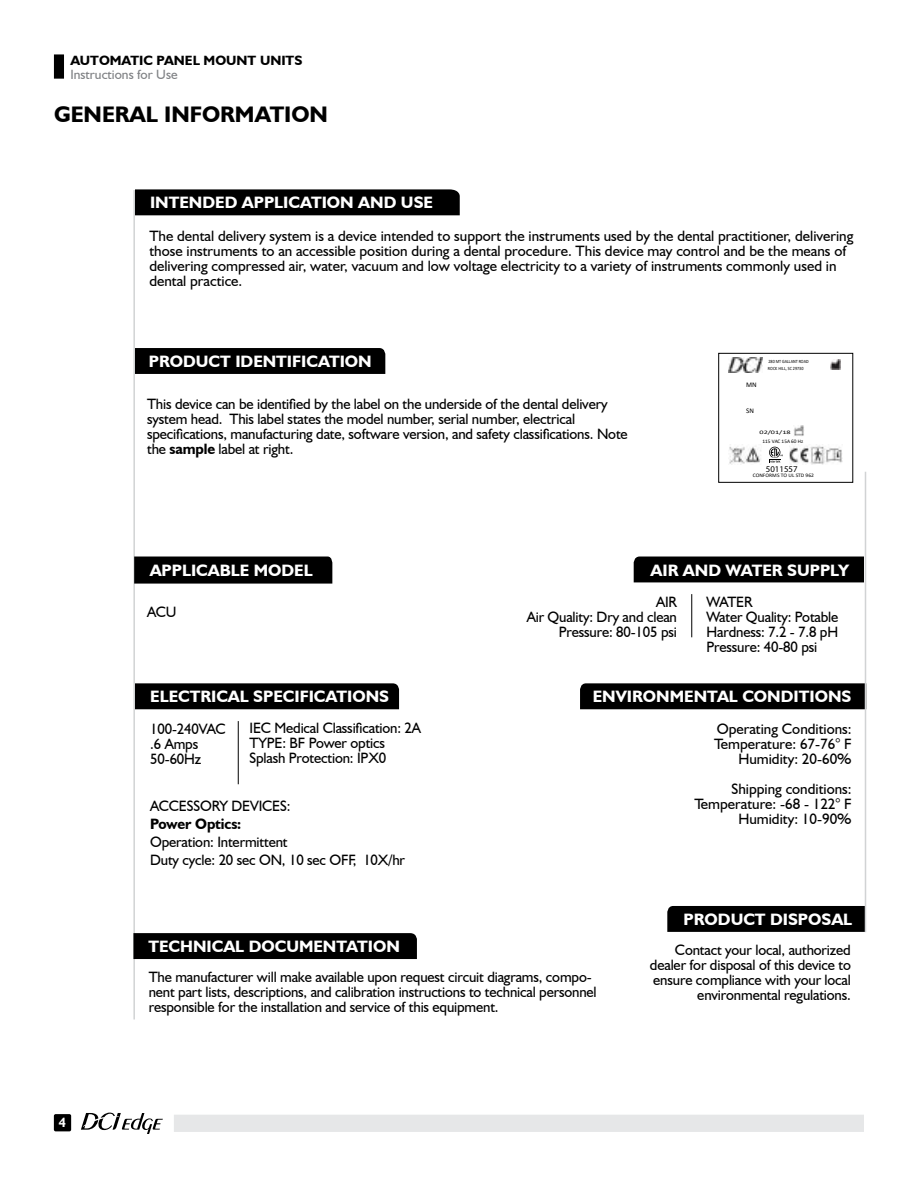
<style>
.page{position:relative;width:918px;height:1188px;background:#fff}
.page>*{position:absolute;margin:0;border:0;box-sizing:border-box;transform-origin:0 0}
.t1{font:700 22.5px "Humanist 521 BT";color:#000}
.t2{font:700 16.5px "Humanist 521 BT";color:#fff}
.t3{font:15px/15px "Humanist 521 BT";letter-spacing:-.01em;color:#000}
.t4{font:700 15px "Humanist 521 BT";letter-spacing:-.01em;color:#000}
.t5{font:700 13.5px "Humanist 521 BT";color:#000}
.t6{font:13.5px "Humanist 521 BT";color:#808285}
.t7{font:700 13.2px "Humanist 521 BT";color:#fff}
.t8{font:8.85px "Myriad Pro";color:#000}
.t9{font:7.05px "Calibri";color:#000}
.t10{font:5.25px "Calibri";color:#000;scale:1.04 1}
.t11{font:5.25px "Calibri";color:#000}
.t12{font:5.25px "Calibri";color:#000;scale:1.55 1}
.t13{font:4.8px "Calibri";letter-spacing:-.005em;color:#000;scale:.86 1}
.s1{font-weight:700}
</style>
<div class="page">
<hr style="left:133px;top:190px;width:2px;height:829px;background:#d1d3d4">
<div style="left:54px;top:1114px;width:17px;height:17px;background:#000;border-radius:2px"></div>
<div style="left:174px;top:1115px;width:690px;height:17px;background:#e6e7e8"></div>
<svg style="left:81px;top:1113px;width:82px;height:21px"></svg>
<div style="left:54px;top:54px;width:10px;height:25px;background:#000"></div>
<div style="left:135px;top:189px;width:325px;height:26px;background:#000"></div>
<div style="left:133px;top:933px;width:284px;height:26px;background:#000"></div>
<div style="left:580px;top:683px;width:285px;height:26px;background:#000"></div>
<div style="left:667px;top:906px;width:198px;height:26px;background:#000"></div>
<div style="left:135px;top:683px;width:264px;height:26px;background:#000"></div>
<hr style="left:238px;top:721px;width:1px;height:63px;background:#000">
<hr style="left:691px;top:594px;width:1px;height:43px;background:#000">
<div style="left:634px;top:557px;width:230px;height:25px;background:#000"></div>
<hr style="left:865px;top:472px;width:1px;height:460px;background:#d1d3d4">
<div style="left:135px;top:348px;width:250px;height:26px;background:#000"></div>
<svg style="left:794px;top:426px;width:10px;height:10px"></svg>
<img style="left:729px;top:445px;width:113px;height:20px">
<svg style="left:831px;top:360px;width:9px;height:9px"></svg>
<img style="left:729px;top:358px;width:34px;height:15px">
<div style="left:718px;top:353px;width:135px;height:130px;border:1px solid #000"></div>
<div style="left:762px;top:444px;width:26px;height:21px;background:#fff"></div>
<svg style="left:769px;top:447px;width:14px;height:16px"></svg>
<div style="left:134px;top:557px;width:198px;height:27px;background:#000"></div>
<p class="t5" style="left:70px;top:52px;width:233px">AUTOMATIC PANEL MOUNT UNITS</p>
<p class="t6" style="left:70px;top:66px;width:109px">Instructions for Use</p>
<h1 class="t1" style="left:54px;top:100px;width:276px">GENERAL INFORMATION</h1>
<p class="t2" style="left:150px;top:193px;width:284px">INTENDED APPLICATION AND USE</p>
<p class="t3" style="left:149px;top:228px;width:706px">The dental delivery system is a device intended to support the instruments used by the dental practitioner, delivering those instruments to an accessible position during a dental procedure. This device may control and be the means of delivering compressed air, water, vacuum and low voltage electricity to a variety of instruments commonly used in dental practice.</p>
<p class="t2" style="left:149px;top:351px;width:225px">PRODUCT IDENTIFICATION</p>
<p class="t3" style="left:147px;top:396px;width:482px">This device can be identified by the label on the underside of the dental delivery system head. This label states the model number, serial number, electrical specifications, manufacturing date, software version, and safety classifications. Note the <span class="s1">sample</span> label at right.</p>
<p class="t13" style="left:768px;top:358px;width:48px">280 MT GALLANT ROAD</p>
<p class="t9" style="left:746px;top:380px;width:12px">MN</p>
<p class="t9" style="left:746px;top:405px;width:9px">SN</p>
<p class="t13" style="left:768px;top:365px;width:43px">ROCK HILL, SC 29730</p>
<p class="t12" style="left:760px;top:429px;width:22px">02/01/18</p>
<p class="t11" style="left:763px;top:437px;width:42px">115 VAC 15A 60 Hz</p>
<p class="t8" style="left:766px;top:463px;width:33px">5011557</p>
<p class="t10" style="left:753px;top:471px;width:60px">CONFORMS TO UL STD 962</p>
<p class="t2" style="left:150px;top:560px;width:165px">APPLICABLE MODEL</p>
<p class="t3" style="left:147px;top:604px;width:31px">ACU</p>
<p class="t2" style="left:150px;top:686px;width:240px">ELECTRICAL SPECIFICATIONS</p>
<p class="t3" style="left:249px;top:720px;width:173px">IEC Medical Classification: 2A<br>TYPE: BF Power optics<br>Splash Protection: IPX0</p>
<p class="t3" style="left:150px;top:721px;width:77px">100-240VAC .6 Amps<br>50-60Hz</p>
<p class="t3" style="left:150px;top:798px;width:142px">ACCESSORY DEVICES:</p>
<p class="t4" style="left:150px;top:815px;width:93px">Power Optics:</p>
<p class="t3" style="left:150px;top:833px;width:256px;line-height:18px">Operation: Intermittent<br>Duty cycle: 20 sec ON, 10 sec OFF, 10X/hr</p>
<p class="t2" style="left:651px;top:560px;width:200px">AIR AND WATER SUPPLY</p>
<p class="t3" style="left:527px;top:594px;width:152px;text-align:right">AIR<br>Air Quality: Dry and clean<br>Pressure: 80-105 psi</p>
<p class="t3" style="left:706px;top:594px;width:133px">WATER<br>Water Quality: Potable<br>Hardness: 7.2 - 7.8 pH<br>Pressure: 40-80 psi</p>
<p class="t2" style="left:593px;top:686px;width:260px">ENVIRONMENTAL CONDITIONS</p>
<p class="t3" style="left:714px;top:721px;width:139px;text-align:right">Operating Conditions:<br>Temperature: 67-76° F<br>Humidity: 20-60%</p>
<p class="t3" style="left:694px;top:781px;width:159px;text-align:right">Shipping conditions:<br>Temperature: -68 - 122° F<br>Humidity: 10-90%</p>
<p class="t7" style="left:59px;top:1114px;width:9px">4</p>
<p class="t2" style="left:149px;top:936px;width:253px">TECHNICAL DOCUMENTATION</p>
<p class="t3" style="left:149px;top:969px;width:449px">The manufacturer will make available upon request circuit diagrams, compo&shy;nent part lists, descriptions, and calibration instructions to technical personnel responsible for the installation and service of this equipment.</p>
<p class="t2" style="left:684px;top:909px;width:170px">PRODUCT DISPOSAL</p>
<p class="t3" style="left:650px;top:942px;width:202px;text-align:right">Contact your local, authorized dealer for disposal of this device to ensure compliance with your local environmental regulations.</p>
</div>
